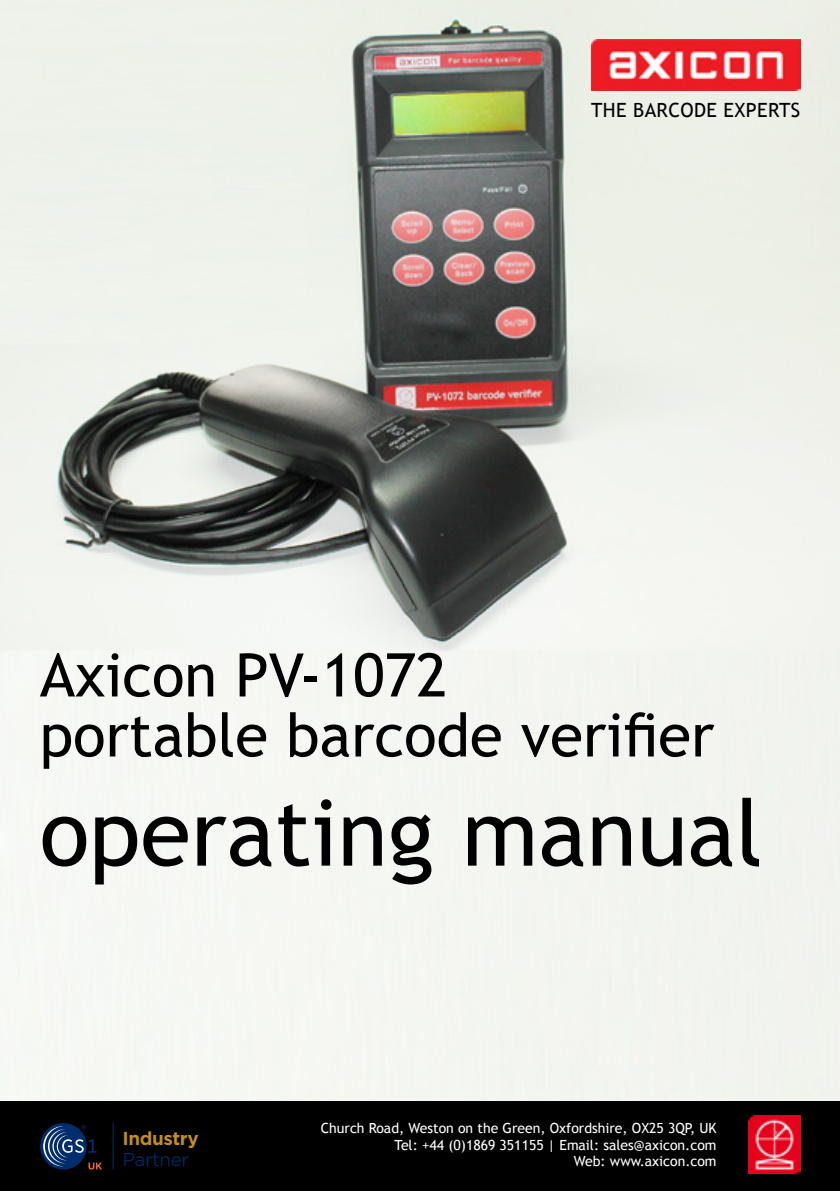
<style>
.page{position:relative;width:840px;height:1191px;background:#fff}
.page>*{position:absolute;margin:0;border:0;box-sizing:border-box;transform-origin:0 0}
.t1{font:92px "Trebuchet MS";color:#000}
.t2{font:60px/60px "Trebuchet MS";color:#000}
.t3{font:19.6px "Trebuchet MS";letter-spacing:.02em;color:#000}
.t4{font:700 18px "Gotham Office";letter-spacing:-.025em;color:#c48f1b}
.t5{font:18px "Gotham Office";letter-spacing:-.025em;color:#002d6c}
.t6{font:14px/16.8px "Trebuchet MS";color:#fff;text-align:right}
</style>
<div class="page">
<img style="left:0;top:0;width:839px;height:1101px">
<img style="left:591px;top:40px;width:208px;height:50px">
<div style="left:0;top:1101px;width:839px;height:90px;background:#000"></div>
<img style="left:748px;top:1115px;width:51px;height:58px">
<div style="left:40px;top:1123px;width:47px;height:46px;background:#002d6c;border-radius:50%"></div>
<svg style="left:43px;top:1124px;width:59px;height:45px"></svg>
<hr style="left:113px;top:1122px;width:1px;height:47px;background:#002d6c">
<h3 class="t3" style="left:591px;top:99px;width:210px">THE BARCODE EXPERTS</h3>
<h2 class="t2" style="left:40px;top:646px;width:675px">Axicon PV-1072<br>portable barcode verifier</h2>
<h1 class="t1" style="left:40px;top:779px;width:724px">operating manual</h1>
<p class="t4" style="left:122px;top:1125px;width:78px">Industry</p>
<p class="t5" style="left:122px;top:1147px;width:68px">Partner</p>
<p class="t6" style="left:321px;top:1119px;width:397px">Church Road, Weston on the Green, Oxfordshire, OX25 3QP, UK<br>Tel: +44 (0)1869 351155 | Email: sales@axicon.com<br>Web: www.axicon.com</p>
</div>
